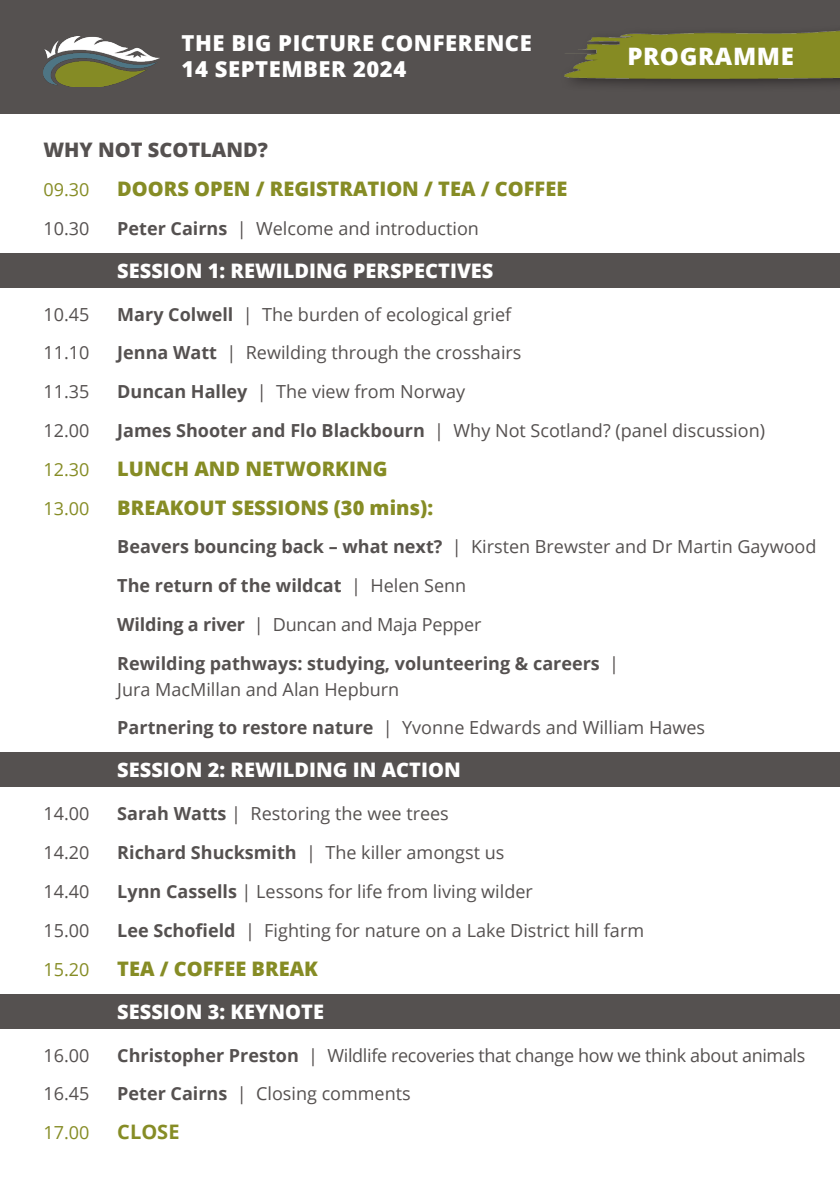
<style>
.page{position:relative;width:840px;height:1191px;background:#fff}
.page>*{position:absolute;margin:0;border:0;box-sizing:border-box;transform-origin:0 0}
.t1{font:800 24px "Open Sans";letter-spacing:.025em;color:#fff}
.t2{font:800 22px/26.4px "Open Sans";letter-spacing:.025em;color:#fff}
.t3{font:800 20px "Open Sans";color:#868c25}
.t4{font:800 20px "Open Sans";color:#fff}
.t5{font:800 20px "Open Sans";color:#555150}
.t6{font:700 20px "Open Sans";color:#868c25}
.t7{font:18px "Open Sans";color:#555150}
.t8{font:700 18px/26px "Open Sans";color:#555150}
.t9{font:18px "Open Sans";letter-spacing:-.02em;color:#555150}
.t10{font:18px "Open Sans";color:#868c25}
.s1{font-weight:700}
.s2{font-weight:400}
</style>
<div class="page">
<div style="left:0;top:0;width:839px;height:113px;background:#555150"></div>
<div style="left:0;top:994px;width:839px;height:34px;background:#555150"></div>
<div style="left:0;top:753px;width:839px;height:34px;background:#555150"></div>
<div style="left:0;top:254px;width:839px;height:34px;background:#555150"></div>
<div style="left:559px;top:23px;width:280px;height:70px;background:#231f20;opacity:.75"></div>
<img style="left:564px;top:29px;width:275px;height:49px">
<img style="left:44px;top:37px;width:115px;height:50px">
<p class="t2" style="left:181px;top:29px;width:351px">THE BIG PICTURE CONFERENCE<br>14 SEPTEMBER 2024</p>
<p class="t1" style="left:627px;top:38px;width:168px">PROGRAMME</p>
<p class="t5" style="left:43px;top:135px;width:226px">WHY NOT SCOTLAND?</p>
<p class="t10" style="left:43px;top:177px;width:47px">09.30</p>
<p class="t3" style="left:117px;top:173px;width:451px">DOORS OPEN / REGISTRATION / TEA / COFFEE</p>
<p class="t7" style="left:43px;top:216px;width:47px">10.30</p>
<p class="t7" style="left:117px;top:216px;width:363px"><span class="s1">Peter Cairns</span> | Welcome and introduction</p>
<p class="t4" style="left:117px;top:255px;width:377px">SESSION 1: REWILDING PERSPECTIVES</p>
<p class="t7" style="left:43px;top:302px;width:47px">10.45</p>
<p class="t7" style="left:117px;top:302px;width:395px"><span class="s1">Mary Colwell</span> | The burden of ecological grief</p>
<p class="t7" style="left:43px;top:340px;width:47px">11.10</p>
<p class="t7" style="left:117px;top:340px;width:405px"><span class="s1">Jenna Watt</span> | Rewilding through the crosshairs</p>
<p class="t7" style="left:43px;top:379px;width:47px">11.35</p>
<p class="t7" style="left:117px;top:379px;width:349px"><span class="s1">Duncan Halley</span> | The view from Norway</p>
<p class="t7" style="left:43px;top:418px;width:47px">12.00</p>
<p class="t7" style="left:117px;top:418px;width:649px"><span class="s1">James Shooter and Flo Blackbourn</span> | Why Not Scotland? (panel discussion)</p>
<p class="t10" style="left:43px;top:457px;width:47px">12.30</p>
<p class="t3" style="left:117px;top:453px;width:271px">LUNCH AND NETWORKING</p>
<p class="t10" style="left:43px;top:495px;width:47px">13.00</p>
<p class="t3" style="left:117px;top:492px;width:317px">BREAKOUT SESSIONS (30 mins):</p>
<p class="t7" style="left:117px;top:534px;width:700px"><span class="s1">Beavers bouncing back – what next?</span> | Kirsten Brewster and Dr Martin Gaywood</p>
<p class="t8" style="left:117px;top:572px;width:350px">The return of the wildcat <span class="s2">| Helen Senn</span></p>
<p class="t7" style="left:117px;top:612px;width:365px"><span class="s1">Wilding a river</span> | Duncan and Maja Pepper</p>
<p class="t8" style="left:117px;top:649px;width:503px">Rewilding pathways: studying, volunteering &amp; careers <span class="s2">|<br>Jura MacMillan and Alan Hepburn</span></p>
<p class="t7" style="left:117px;top:715px;width:589px"><span class="s1">Partnering to restore nature</span> | Yvonne Edwards and William Hawes</p>
<p class="t4" style="left:117px;top:755px;width:345px">SESSION 2: REWILDING IN ACTION</p>
<p class="t7" style="left:43px;top:801px;width:47px">14.00</p>
<p class="t7" style="left:117px;top:801px;width:333px"><span class="s1">Sarah Watts</span> | Restoring the wee trees</p>
<p class="t7" style="left:43px;top:840px;width:47px">14.20</p>
<p class="t7" style="left:117px;top:840px;width:388px"><span class="s1">Richard Shucksmith</span> | The killer amongst us</p>
<p class="t7" style="left:43px;top:879px;width:47px">14.40</p>
<p class="t7" style="left:117px;top:879px;width:417px"><span class="s1">Lynn Cassells</span> | Lessons for life from living wilder</p>
<p class="t7" style="left:43px;top:918px;width:47px">15.00</p>
<p class="t7" style="left:117px;top:918px;width:528px"><span class="s1">Lee Schofield</span> | Fighting for nature on a Lake District hill farm</p>
<p class="t10" style="left:43px;top:956px;width:47px">15.20</p>
<p class="t3" style="left:117px;top:953px;width:202px">TEA / COFFEE BREAK</p>
<p class="t4" style="left:117px;top:996px;width:208px">SESSION 3: KEYNOTE</p>
<p class="t7" style="left:43px;top:1042px;width:47px">16.00</p>
<p class="t9" style="left:117px;top:1042px;width:689px"><span class="s1">Christopher Preston</span> | Wildlife recoveries that change how we think about animals</p>
<p class="t7" style="left:43px;top:1081px;width:47px">16.45</p>
<p class="t7" style="left:117px;top:1081px;width:295px"><span class="s1">Peter Cairns</span> | Closing comments</p>
<p class="t10" style="left:43px;top:1120px;width:47px">17.00</p>
<p class="t6" style="left:117px;top:1117px;width:64px">CLOSE</p>
</div>
